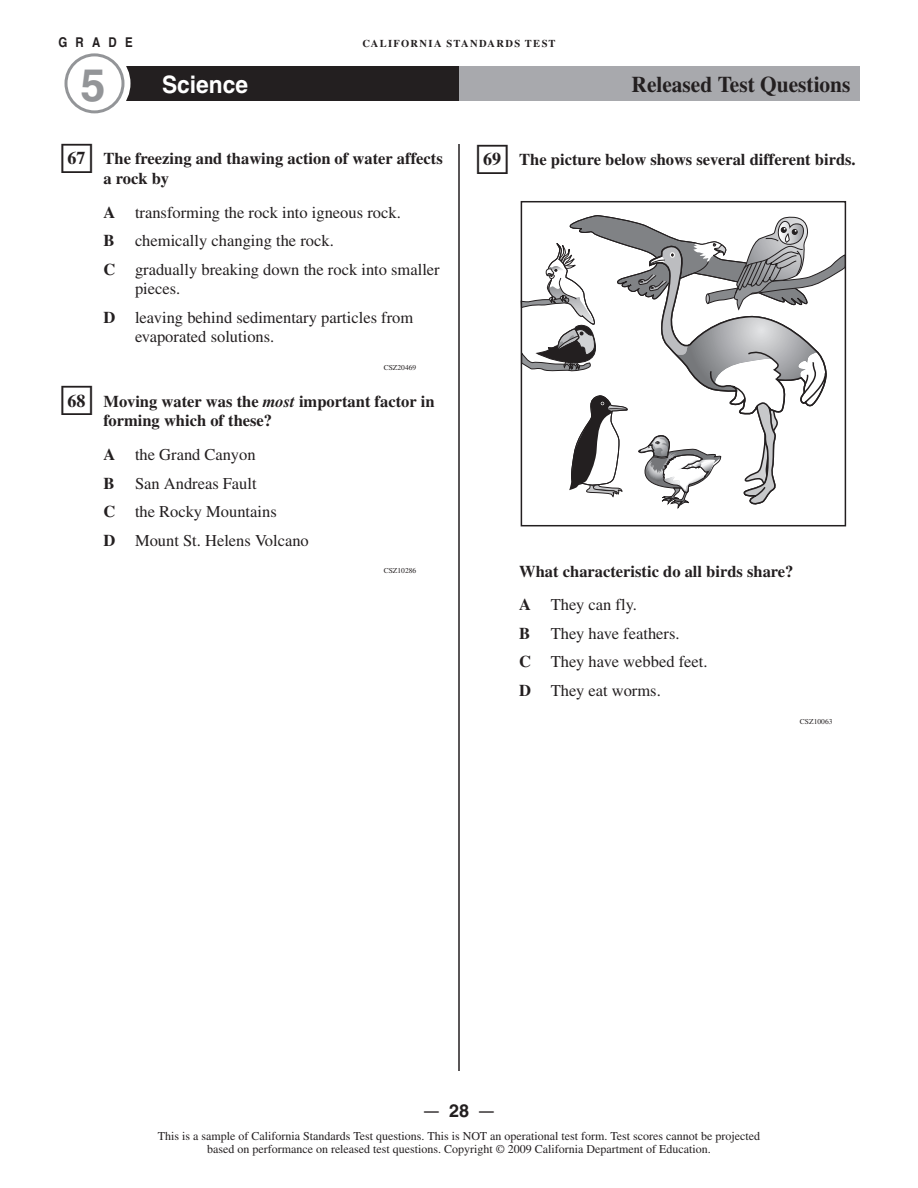
<style>
.page{position:relative;width:918px;height:1188px;background:#fff}
.page>*{position:absolute;margin:0;border:0;box-sizing:border-box;transform-origin:0 0}
.t1{font:700 45px "Helvetica";color:#939598}
.t2{font:700 24px "Helvetica";color:#fff;scale:.95 1}
.t3{font:700 22.5px "Times";color:#231f20;scale:.95 1}
.t4{font:condensed 18px "Helvetica";color:#231f20}
.t5{font:16.5px/28.5px "Times";color:#231f20}
.t6{font:700 16.5px/19.5px "Times";color:#231f20}
.t7{font:700 13.5px "Helvetica";letter-spacing:.715em;color:#231f20;scale:.85 1}
.t8{font:12px/13.5px "Times";color:#231f20;text-align:center}
.t9{font:700 10.5px "Times";letter-spacing:.125em;color:#231f20}
.t10{font:7.5px "Times";color:#231f20}
.s1{font-size:18px}
.s2{font-weight:700}
.s3{font-style:italic}
.s4{font-weight:400}
.s5{font-weight:700;font-stretch:normal}
</style>
<div class="page">
<hr style="left:458px;top:144px;width:2px;height:927px;background:#231f20">
<div style="left:459px;top:66px;width:401px;height:35px;background:#a8a9ad"></div>
<div style="left:63px;top:66px;width:396px;height:35px;background:#231f20"></div>
<svg style="left:60px;top:49px;width:69px;height:69px"></svg>
<div style="left:58px;top:47px;width:72px;height:72px;border:3px solid #fff;border-radius:50%"></div>
<div style="left:66px;top:55px;width:57px;height:57px;background:#fff;border-radius:50%"></div>
<div style="left:64px;top:53px;width:60px;height:60px;border:3px solid #939598;border-radius:50%"></div>
<svg style="left:524px;top:215px;width:323px;height:294px"></svg>
<div style="left:521px;top:201px;width:325px;height:325px;border:2px solid #231f20"></div>
<p class="t7" style="left:58px;top:37px;width:89px">GRADE</p>
<p class="t9" style="left:362px;top:39px;width:195px">CALIFORNIA STANDARDS TEST</p>
<h1 class="t1" style="left:80px;top:68px;width:27px">5</h1>
<h2 class="t2" style="left:162px;top:75px;width:92px">Science</h2>
<h3 class="t3" style="left:632px;top:77px;width:232px">Released Test Questions</h3>
<p class="t6" style="left:104px;top:151px;width:341px;text-indent:-36px"><span class="s1">67</span> The freezing and thawing action of water affects a rock by</p>
<p class="t5" style="left:104px;top:200px;width:338px"><span class="s2">A</span> transforming the rock into igneous rock.<br><span class="s2">B</span> chemically changing the rock.<br><span class="s2">C</span> gradually breaking down the rock into smaller</p>
<p class="t5" style="left:104px;top:276px;width:311px;text-indent:32px">pieces.<br><span class="s2">D</span> leaving behind sedimentary particles from</p>
<p class="t5" style="left:135px;top:324px;width:141px">evaporated solutions.</p>
<p class="t10" style="left:384px;top:365px;width:34px">CSZ20469</p>
<p class="t6" style="left:104px;top:393px;width:333px;text-indent:-36px"><span class="s1">68</span> Moving water was the <span class="s3">most</span> important factor in forming which of these?</p>
<p class="t5" style="left:104px;top:442px;width:207px"><span class="s2">A</span> the Grand Canyon<br><span class="s2">B</span> San Andreas Fault<br><span class="s2">C</span> the Rocky Mountains<br><span class="s2">D</span> Mount St. Helens Volcano</p>
<p class="t10" style="left:384px;top:568px;width:34px">CSZ10286</p>
<p class="t6" style="left:483px;top:151px;width:374px"><span class="s1">69</span> The picture below shows several different birds.</p>
<p class="t6" style="left:519px;top:557px;width:276px;line-height:33px">What characteristic do all birds share?<br>A <span class="s4">They can fly.</span></p>
<p class="t5" style="left:519px;top:621px;width:190px"><span class="s2">B</span> They have feathers.<br><span class="s2">C</span> They have webbed feet.<br><span class="s2">D</span> They eat worms.</p>
<p class="t10" style="left:800px;top:718px;width:34px">CSZ10063</p>
<p class="t4" style="left:424px;top:1104px;width:71px">— <span class="s5">28</span> —</p>
<p class="t8" style="left:158px;top:1130px;width:604px">This is a sample of California Standards Test questions. This is NOT an operational test form. Test scores cannot be projected based on performance on released test questions. Copyright © 2009 California Department of Education.</p>
</div>
